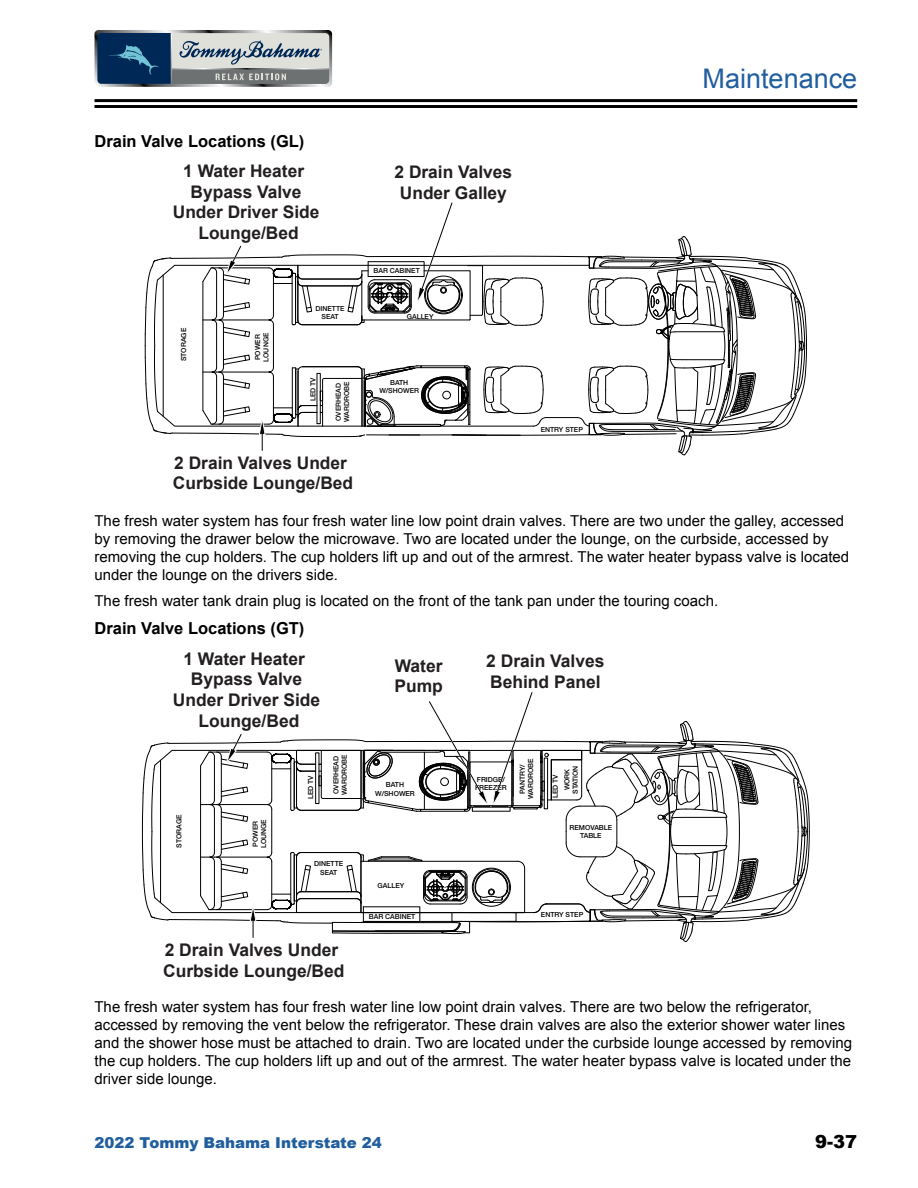
<style>
.page{position:relative;width:918px;height:1188px;background:#fff}
.page>*{position:absolute;margin:0;border:0;box-sizing:border-box;transform-origin:0 0}
.t1{font:27px "Arial";color:#215e9e}
.t2{font:900 18px "Arial";color:#000}
.t3{font:700 17.4px/21px "Arial";color:#231f20}
.t4{font:700 16.5px "Arial";color:#000}
.t5{font:15px/18px "Arial";color:#000}
.t6{font:900 15px "Arial";color:#215e9e}
.t7{font:500 7.05px/8.4px "Helvetica Neue LT Std";color:#000;text-align:center}
.t8{font:500 6.9px/8.4px "Helvetica Neue LT Std";color:#000}
</style>
<div class="page">
<hr style="left:94px;top:105px;width:763px;height:3px;background:#000">
<hr style="left:94px;top:99px;width:763px;height:3px;background:#000">
<svg style="left:94px;top:30px;width:238px;height:57px;background:#7b8a97"></svg>
<svg style="left:145px;top:202px;width:662px;height:253px"></svg>
<svg style="left:142px;top:692px;width:668px;height:250px"></svg>
<p class="t4" style="left:94px;top:130px;width:211px">Drain Valve Locations (GL)</p>
<p class="t3" style="left:173px;top:161px;width:148px;text-align:center">1 Water Heater<br>Bypass Valve<br>Under Driver Side<br>Lounge/Bed</p>
<p class="t8" style="left:179px;top:361px;width:35px;rotate:-90deg">STORAGE</p>
<p class="t8" style="left:254px;top:362px;width:30px;rotate:-90deg">POWER<br>LOUNGE</p>
<p class="t8" style="left:316px;top:304px;width:30px;text-align:center">DINETTE<br>SEAT</p>
<p class="t8" style="left:309px;top:401px;width:25px;rotate:-90deg">LED TV</p>
<p class="t8" style="left:334px;top:422px;width:42px;rotate:-90deg">OVERHEAD<br>WARDROBE</p>
<p class="t3" style="left:395px;top:162px;width:119px;text-align:center">2 Drain Valves<br>Under Galley</p>
<p class="t8" style="left:373px;top:267px;width:48px">BAR CABINET</p>
<p class="t8" style="left:407px;top:312px;width:28px">GALLEY</p>
<p class="t8" style="left:379px;top:378px;width:41px;text-align:center">BATH<br>W/SHOWER</p>
<p class="t8" style="left:541px;top:425px;width:44px">ENTRY STEP</p>
<h1 class="t1" style="left:703px;top:61px;width:156px">Maintenance</h1>
<p class="t3" style="left:173px;top:453px;width:182px">2 Drain Valves Under<br>Curbside Lounge/Bed</p>
<p class="t5" style="left:94px;top:512px;width:756px">The fresh water system has four fresh water line low point drain valves. There are two under the galley, accessed by removing the drawer below the microwave. Two are located under the lounge, on the curbside, accessed by removing the cup holders. The cup holders lift up and out of the armrest. The water heater bypass valve is located under the lounge on the drivers side.</p>
<p class="t5" style="left:94px;top:592px;width:623px">The fresh water tank drain plug is located on the front of the tank pan under the touring coach.</p>
<p class="t4" style="left:94px;top:617px;width:211px">Drain Valve Locations (GT)</p>
<p class="t3" style="left:173px;top:648px;width:149px;text-align:center">1 Water Heater<br>Bypass Valve<br>Under Driver Side<br>Lounge/Bed</p>
<p class="t3" style="left:486px;top:651px;width:120px">2 Drain Valves<br>Behind Panel</p>
<p class="t3" style="left:394px;top:655px;width:50px">Water<br>Pump</p>
<p class="t7" style="left:175px;top:848px;width:35px;rotate:-90deg">STORAGE</p>
<p class="t7" style="left:251px;top:848px;width:31px;text-align:left;rotate:-90deg">POWER<br>LOUNGE</p>
<p class="t7" style="left:332px;top:795px;width:42px;text-align:left;rotate:-90deg">OVERHEAD<br>WARDROBE</p>
<p class="t7" style="left:306px;top:799px;width:25px;rotate:-90deg">LED TV</p>
<p class="t7" style="left:475px;top:775px;width:33px;text-align:left">FRIDGE/<br>FREEZER</p>
<p class="t7" style="left:375px;top:780px;width:41px">BATH<br>W/SHOWER</p>
<p class="t7" style="left:314px;top:860px;width:31px">DINETTE<br>SEAT</p>
<p class="t7" style="left:378px;top:881px;width:28px">GALLEY</p>
<p class="t7" style="left:518px;top:799px;width:42px;rotate:-90deg">PANTRY/<br>WARDROBE</p>
<p class="t7" style="left:549px;top:790px;width:23px;line-height:11.7px;text-align:left;text-indent:-8px;rotate:-90deg">LED TV<br>WORK</p>
<p class="t7" style="left:571px;top:794px;width:30px;rotate:-90deg">STATION</p>
<p class="t7" style="left:570px;top:823px;width:44px">REMOVABLE<br>TABLE</p>
<p class="t7" style="left:369px;top:912px;width:48px">BAR CABINET</p>
<p class="t7" style="left:541px;top:910px;width:44px">ENTRY STEP</p>
<p class="t3" style="left:163px;top:940px;width:183px">2 Drain Valves Under<br>Curbside Lounge/Bed</p>
<p class="t5" style="left:94px;top:998px;width:759px">The fresh water system has four fresh water line low point drain valves. There are two below the refrigerator, accessed by removing the vent below the refrigerator. These drain valves are also the exterior shower water lines and the shower hose must be attached to drain. Two are located under the curbside lounge accessed by removing the cup holders. The cup holders lift up and out of the armrest. The water heater bypass valve is located under the driver side lounge.</p>
<p class="t6" style="left:94px;top:1131px;width:289px">2022 Tommy Bahama Interstate 24</p>
<p class="t2" style="left:815px;top:1128px;width:44px">9-37</p>
</div>
